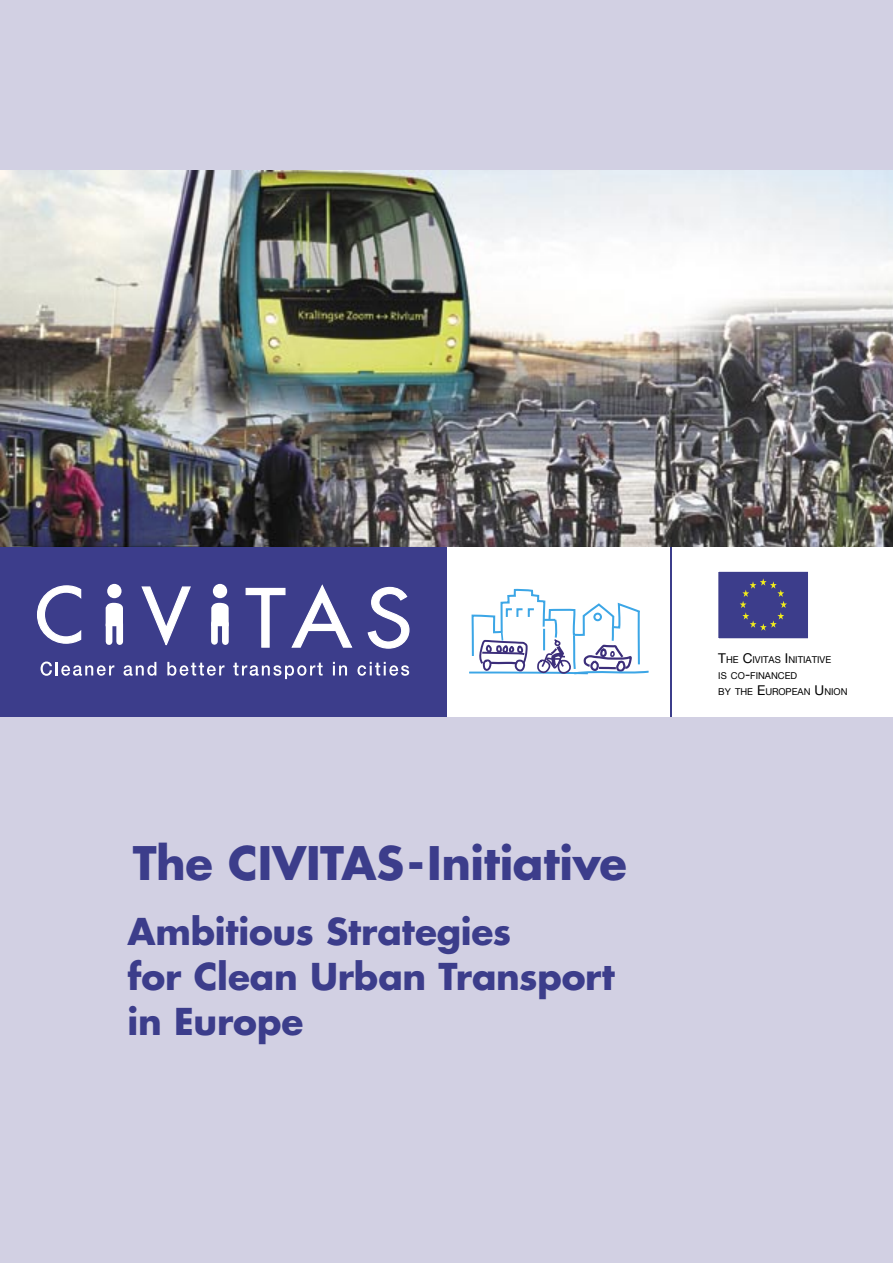
<style>
.page{position:relative;width:893px;height:1263px;background:#d2d0e3}
.page>*{position:absolute;margin:0;border:0;box-sizing:border-box;transform-origin:0 0}
.t1{font:700 45px "Futura";letter-spacing:-.005em;color:#3c3d8b}
.t2{font:700 36px/45px "Futura";letter-spacing:-.005em;color:#3c3d8b}
.t3{font:9.45px/16.2px "Helvetica Neue";color:#000}
.s1{font-size:13.5px}
</style>
<div class="page">
<div style="left:446px;top:546px;width:447px;height:170px;background:#fff"></div>
<div style="left:718px;top:571px;width:91px;height:68px;background:#3c3d8b"></div>
<svg style="left:740px;top:578px;width:47px;height:53px"></svg>
<hr style="left:718px;top:638px;width:91px;height:1px;background:#fff">
<hr style="left:808px;top:571px;width:1px;height:68px;background:#fff">
<hr style="left:718px;top:571px;width:91px;height:1px;background:#fff">
<div style="left:0;top:546px;width:446px;height:170px;background:#3c3d8b"></div>
<svg style="left:41px;top:661px;width:73px;height:15px"></svg>
<svg style="left:124px;top:662px;width:32px;height:14px"></svg>
<svg style="left:167px;top:662px;width:57px;height:14px"></svg>
<svg style="left:233px;top:663px;width:90px;height:16px"></svg>
<svg style="left:333px;top:662px;width:14px;height:13px"></svg>
<svg style="left:357px;top:662px;width:52px;height:14px"></svg>
<svg style="left:106px;top:584px;width:17px;height:42px"></svg>
<div style="left:106px;top:624px;width:6px;height:18px;background:#fff"></div>
<div style="left:116px;top:624px;width:7px;height:18px;background:#fff"></div>
<svg style="left:211px;top:584px;width:18px;height:42px"></svg>
<div style="left:222px;top:624px;width:7px;height:18px;background:#fff"></div>
<div style="left:211px;top:623px;width:7px;height:18px;background:#fff"></div>
<svg style="left:37px;top:585px;width:45px;height:59px"></svg>
<svg style="left:141px;top:586px;width:50px;height:60px"></svg>
<svg style="left:245px;top:584px;width:108px;height:64px"></svg>
<svg style="left:367px;top:586px;width:43px;height:63px"></svg>
<svg style="left:469px;top:588px;width:180px;height:87px"></svg>
<hr style="left:670px;top:546px;width:1px;height:170px;background:#3c3d8b">
<img style="left:0;top:170px;width:893px;height:376px">
<h1 class="t1" style="left:133px;top:833px;width:496px">The CIVITAS-Initiative</h1>
<h2 class="t2" style="left:128px;top:909px;width:489px">Ambitious Strategies<br>for Clean Urban Transport in Europe</h2>
<p class="t3" style="left:718px;top:651px;width:131px"><span class="s1">T</span>HE <span class="s1">C</span>IVITAS <span class="s1">I</span>NITIATIVE<br>IS CO<span class="s1">-</span>FINANCED<br>BY THE <span class="s1">E</span>UROPEAN <span class="s1">U</span>NION</p>
</div>
